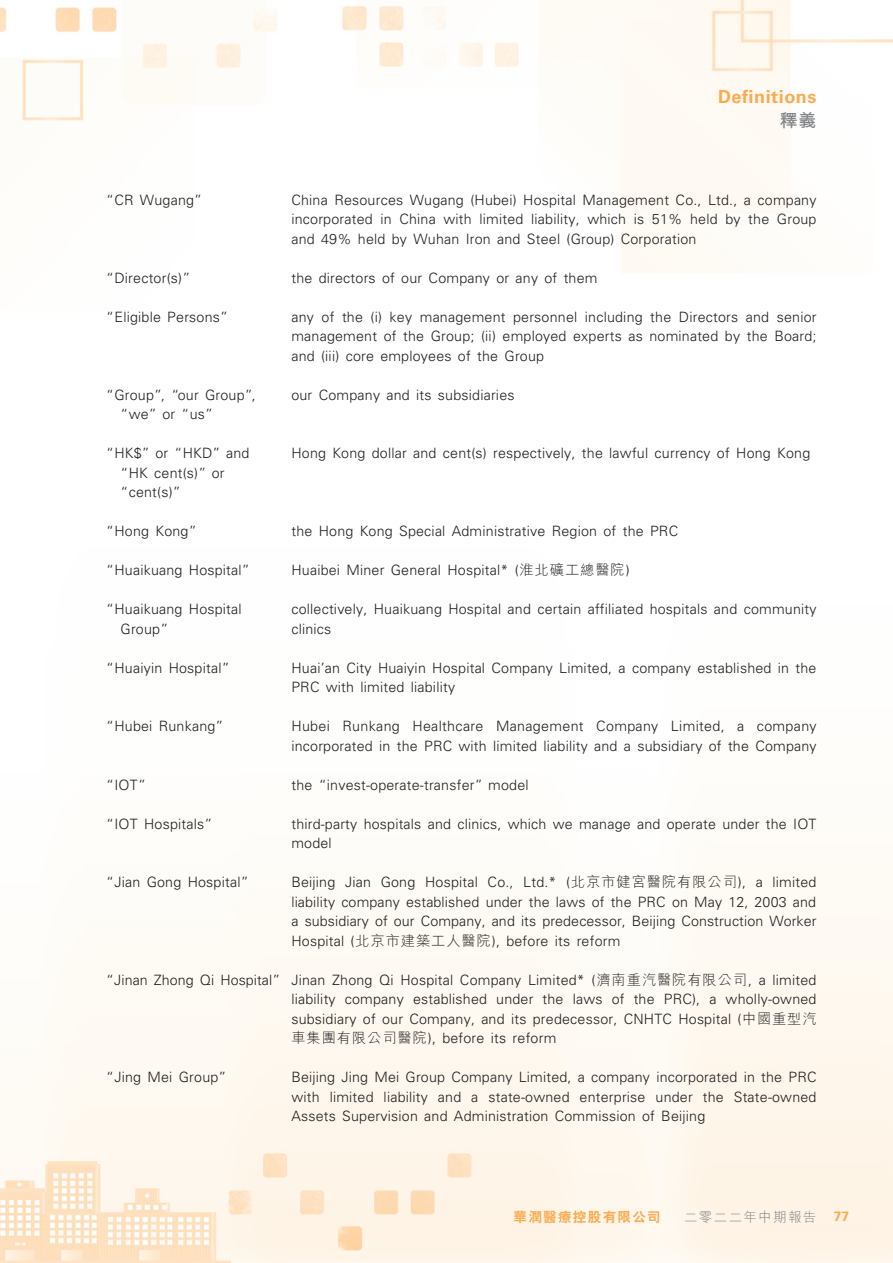
<style>
.page{position:relative;width:893px;height:1263px;background:#fff}
.page>*{position:absolute;margin:0;border:0;box-sizing:border-box;transform-origin:0 0}
.t1{font:700 18px "Univers LT Std";letter-spacing:.03em;color:#faab4f}
.t2{font:700 18px "M Hei HK";color:#808285}
._01_Body_Text{font:300 14.25px/19.5px "Univers LT Std";letter-spacing:.015em;color:#231f20;text-align:justify}
._15_Table_Stub{font:300 14.25px/19.5px "Univers LT Std";letter-spacing:.015em;color:#231f20}
.t3{font:800 13.5px "C Hei 2 HK";letter-spacing:.1em;color:#faab4f}
.t4{font:300 13.5px "M Hei HK";letter-spacing:.1em;color:#808285}
.t5{font:700 13.5px "Univers LT Std";color:#faab4f}
.s1{font-family:"M Hei HK"}
</style>
<div class="page">
<img style="left:0;top:0;width:893px;height:1263px">
<p class="t1" style="left:718px;top:86px;width:100px">Definitions</p>
<p class="t2" style="left:780px;top:107px;width:38px">釋義</p>
<p class="_15_Table_Stub" style="left:106px;top:190px;width:97px">“CR Wugang”</p>
<p class="_01_Body_Text" style="left:291px;top:190px;width:527px">China Resources Wugang (Hubei) Hospital Management Co., Ltd., a company incorporated in China with limited liability, which is 51% held by the Group and 49% held by Wuhan Iron and Steel (Group) Corporation</p>
<p class="_15_Table_Stub" style="left:106px;top:268px;width:85px">“Director(s)”</p>
<p class="_01_Body_Text" style="left:291px;top:268px;width:308px">the directors of our Company or any of them</p>
<p class="_15_Table_Stub" style="left:106px;top:307px;width:123px">“Eligible Persons”</p>
<p class="_01_Body_Text" style="left:291px;top:307px;width:527px">any of the (i) key management personnel including the Directors and senior management of the Group; (ii) employed experts as nominated by the Board; and (iii) core employees of the Group</p>
<p class="_15_Table_Stub" style="left:121px;top:385px;width:137px;text-indent:-14px">“Group”, “our Group”, “we” or “us”</p>
<p class="_01_Body_Text" style="left:291px;top:385px;width:225px">our Company and its subsidiaries</p>
<p class="_15_Table_Stub" style="left:121px;top:443px;width:130px;text-indent:-14px">“HK$” or “HKD” and “HK cent(s)” or “cent(s)”</p>
<p class="_01_Body_Text" style="left:291px;top:443px;width:520px">Hong Kong dollar and cent(s) respectively, the lawful currency of Hong Kong</p>
<p class="_15_Table_Stub" style="left:106px;top:521px;width:92px">“Hong Kong”</p>
<p class="_01_Body_Text" style="left:291px;top:521px;width:388px">the Hong Kong Special Administrative Region of the PRC</p>
<p class="_15_Table_Stub" style="left:106px;top:560px;width:145px">“Huaikuang Hospital”</p>
<p class="_01_Body_Text" style="left:291px;top:560px;width:340px">Huaibei Miner General Hospital* (<span class="s1">淮北礦工總醫院</span>)</p>
<p class="_15_Table_Stub" style="left:121px;top:599px;width:123px;text-indent:-14px">“Huaikuang Hospital<br>Group”</p>
<p class="_01_Body_Text" style="left:291px;top:599px;width:527px">collectively, Huaikuang Hospital and certain affiliated hospitals and community clinics</p>
<p class="_15_Table_Stub" style="left:106px;top:658px;width:125px">“Huaiyin Hospital”</p>
<p class="_01_Body_Text" style="left:291px;top:658px;width:527px">Huai’an City Huaiyin Hospital Company Limited, a company established in the<br>PRC with limited liability</p>
<p class="_15_Table_Stub" style="left:106px;top:716px;width:119px">“Hubei Runkang”</p>
<p class="_15_Table_Stub" style="left:291px;top:716px;width:527px">Hubei Runkang Healthcare Management Company Limited, a company incorporated in the PRC with limited liability and a subsidiary of the Company</p>
<p class="_15_Table_Stub" style="left:106px;top:775px;width:41px">“IOT”</p>
<p class="_01_Body_Text" style="left:291px;top:775px;width:239px">the “invest-operate-transfer” model</p>
<p class="_15_Table_Stub" style="left:106px;top:814px;width:108px">“IOT Hospitals”</p>
<p class="_01_Body_Text" style="left:291px;top:814px;width:527px">third-party hospitals and clinics, which we manage and operate under the IOT model</p>
<p class="_15_Table_Stub" style="left:106px;top:872px;width:144px">“Jian Gong Hospital”</p>
<p class="_01_Body_Text" style="left:291px;top:872px;width:527px">Beijing Jian Gong Hospital Co., Ltd.* (<span class="s1">北京市健宮醫院有限公司</span>), a limited liability company established under the laws of the PRC on May 12, 2003 and a subsidiary of our Company, and its predecessor, Beijing Construction Worker Hospital (<span class="s1">北京市建築工人醫院</span>), before its reform</p>
<p class="_15_Table_Stub" style="left:106px;top:970px;width:175px">“Jinan Zhong Qi Hospital”</p>
<p class="_01_Body_Text" style="left:291px;top:970px;width:527px">Jinan Zhong Qi Hospital Company Limited* (<span class="s1">濟南重汽醫院有限公司</span>, a limited liability company established under the laws of the PRC), a wholly-owned subsidiary of our Company, and its predecessor, CNHTC Hospital (<span class="s1">中國重型汽車集團有限公司醫院</span>), before its reform</p>
<p class="_15_Table_Stub" style="left:106px;top:1067px;width:122px">“Jing Mei Group”</p>
<p class="_01_Body_Text" style="left:291px;top:1067px;width:527px">Beijing Jing Mei Group Company Limited, a company incorporated in the PRC with limited liability and a state-owned enterprise under the State-owned Assets Supervision and Administration Commission of Beijing</p>
<p class="t3" style="left:514px;top:1208px;width:149px">華潤醫療控股有限公司</p>
<p class="t4" style="left:684px;top:1207px;width:134px">二零二二年中期報告</p>
<p class="t5" style="left:834px;top:1208px;width:17px">77</p>
</div>
